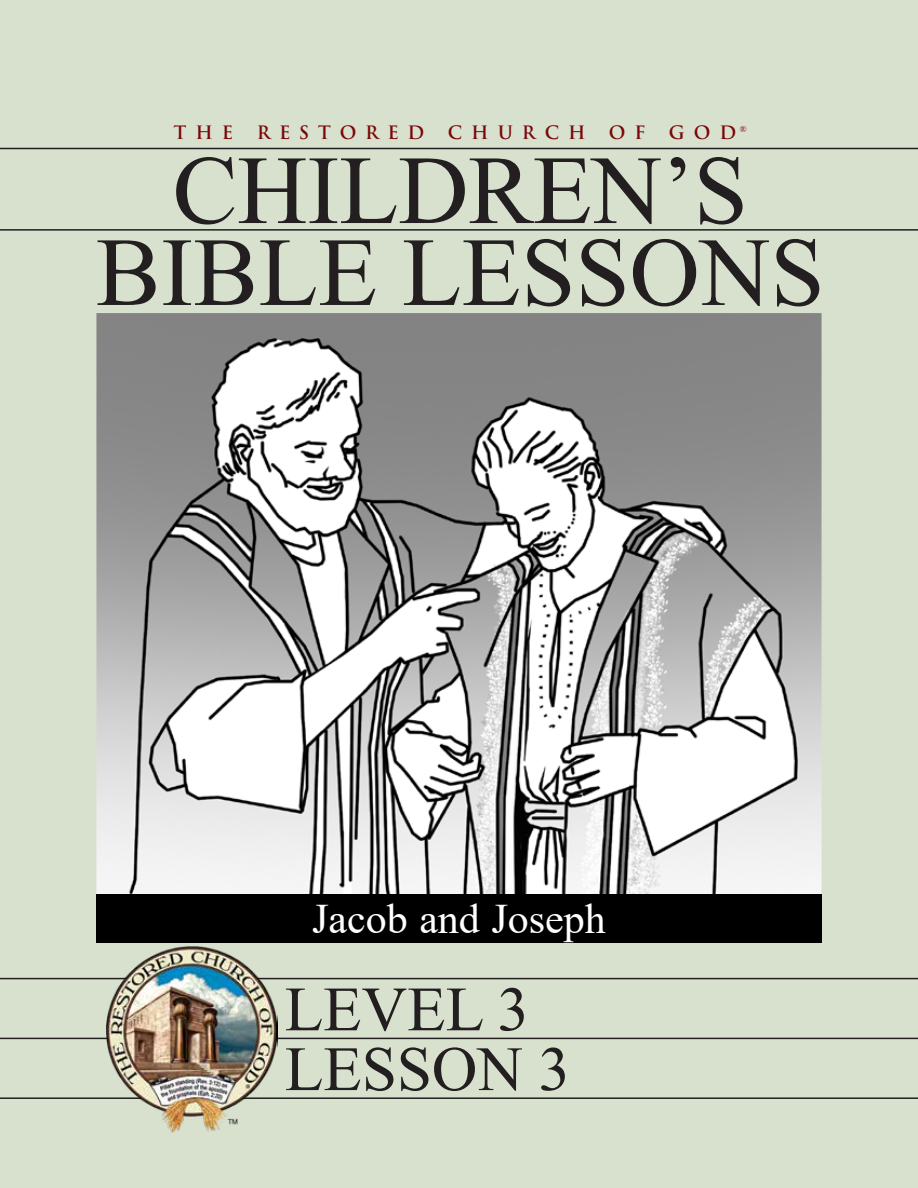
<style>
.page{position:relative;width:918px;height:1188px;background:#d8e1ce}
.page>*{position:absolute;margin:0;border:0;box-sizing:border-box;transform-origin:0 0}
.t1{font:97.5px/81.9px "Times New Roman";color:#231f20;text-align:center}
.t2{font:63px/59.8px "Times New Roman";color:#231f20}
.t3{font:42px "Times New Roman";color:#fff}
.t4{font:600 18px "Trajan Pro 3";letter-spacing:.49em;color:#7a0708}
</style>
<div class="page">
<hr style="left:0;top:978px;width:918px;height:1px;background:#231f20">
<hr style="left:0;top:1038px;width:918px;height:1px;background:#231f20">
<hr style="left:0;top:1097px;width:918px;height:2px;background:#231f20">
<img style="left:107px;top:945px;width:170px;height:187px">
<hr style="left:0;top:148px;width:918px;height:1px;background:#231f20">
<hr style="left:0;top:229px;width:918px;height:2px;background:#231f20">
<img style="left:96px;top:313px;width:726px;height:582px">
<div style="left:96px;top:895px;width:726px;height:48px;background:#000"></div>
<p class="t4" style="left:174px;top:120px;width:61px">THE</p>
<p class="t4" style="left:257px;top:120px;width:169px">RESTORED</p>
<p class="t4" style="left:448px;top:120px;width:139px">CHURCH</p>
<p class="t4" style="left:609px;top:120px;width:38px">O F</p>
<p class="t4" style="left:669px;top:120px;width:79px">GOD<sup>®</sup></p>
<h1 class="t1" style="left:96px;top:146px;width:730px">CHILDREN’S<br>BIBLE LESSONS</h1>
<h3 class="t3" style="left:312px;top:889px;width:295px">Jacob and Joseph</h3>
<h2 class="t2" style="left:285px;top:977px;width:287px">LEVEL 3<br>LESSON 3</h2>
</div>
